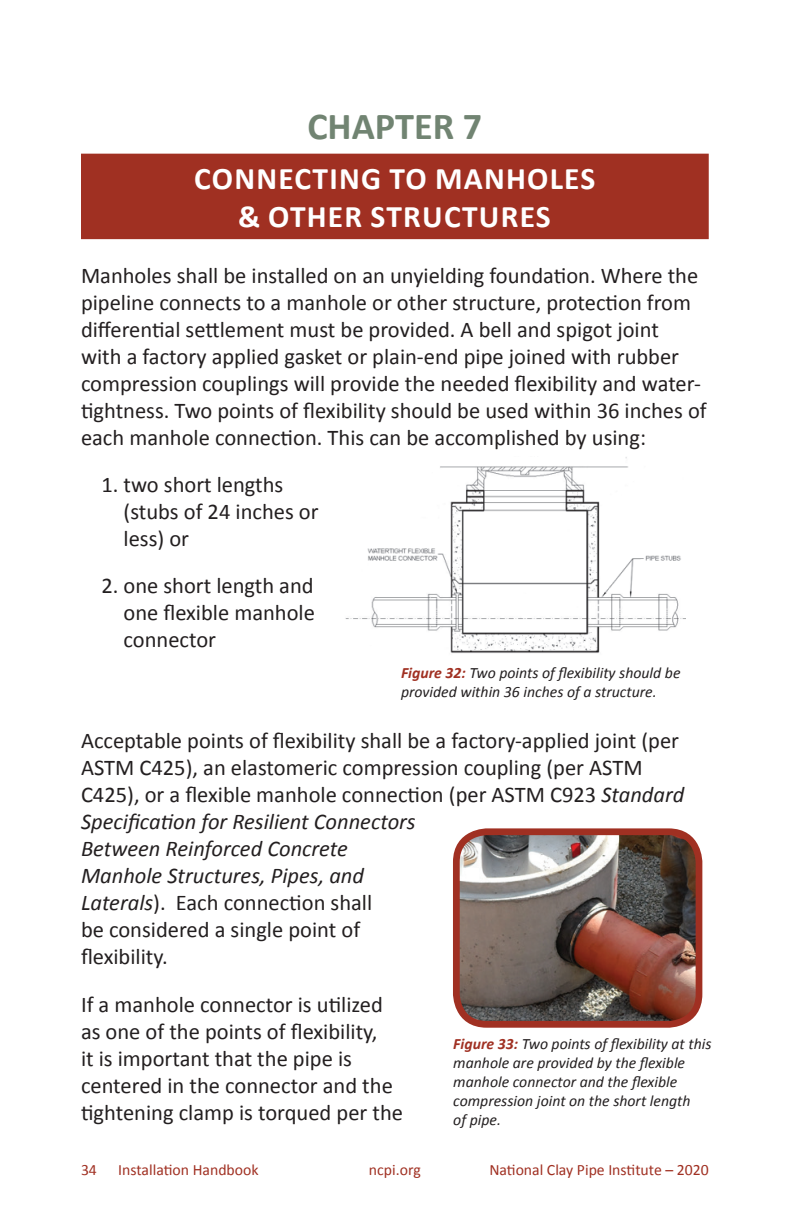
<style>
.page{position:relative;width:810px;height:1215px;background:#fff}
.page>*{position:absolute;margin:0;border:0;box-sizing:border-box;transform-origin:0 0}
.t1{font:700 38.25px "Calibri";color:#718472}
.t2{font:700 31.5px/38.2px "Calibri";letter-spacing:.04em;color:#fff}
.t3{font:22.5px/27px "Calibri";color:#231f20}
.t4{font:italic 15.75px/18.9px "Calibri";color:#231f20}
.t5{font:15.75px "Calibri";color:#a03022}
.s1{font-weight:700;color:#a03022}
.s2{font-style:italic}
</style>
<div class="page">
<div style="left:81px;top:154px;width:628px;height:85px;background:#a03022"></div>
<img style="left:345px;top:457px;width:340px;height:196px">
<img style="left:461px;top:836px;width:233px;height:184px">
<div style="left:453px;top:828px;width:249px;height:200px;border:7px solid #a03022;border-radius:30px"></div>
<p class="t1" style="left:307px;top:102px;width:176px">CHAPTER 7</p>
<p class="t2" style="left:194px;top:159px;width:99px">CONNECTI</p>
<p class="t2" style="left:238px;top:159px;width:327px;text-indent:101px">NG TO MANHOLES &amp; OTHER STRUCTURES</p>
<p class="t3" style="left:81px;top:262px;width:627px">Manholes shall be installed on an unyielding foundation. Where the pipeline connects to a manhole or other structure, protection from differential settlement must be provided. A bell and spigot joint<br>with a factory applied gasket or plain-end pipe joined with rubber compression couplings will provide the needed flexibility and water&shy;tightness. Two points of flexibility should be used within 36 inches of each manhole connection. This can be accomplished by using:</p>
<p class="t3" style="left:124px;top:471px;width:197px;text-indent:-22px">1. two short lengths (stubs of 24 inches or less) or</p>
<p class="t3" style="left:124px;top:572px;width:193px;text-align:justify;text-indent:-22px">2. one short length and one flexible manhole connector</p>
<p class="t4" style="left:401px;top:663px;width:281px"><span class="s1">Figure 32:</span> Two points of flexibility should be provided within 36 inches of a structure.</p>
<p class="t3" style="left:81px;top:728px;width:605px">Acceptable points of flexibility shall be a factory-applied joint (per ASTM C425), an elastomeric compression coupling (per ASTM C425), or a flexible manhole connection (per ASTM C923 <span class="s2">Standard Specification for Resilient Connectors<br>Between Reinforced Concrete<br>Manhole Structures, Pipes, and<br>Laterals</span>). Each connection shall<br>be considered a single point of<br>flexibility.</p>
<p class="t3" style="left:81px;top:991px;width:324px">If a manhole connector is utilized as one of the points of flexibility,<br>it is important that the pipe is centered in the connector and the tightening clamp is torqued per the</p>
<p class="t4" style="left:453px;top:1034px;width:260px"><span class="s1">Figure 33:</span> Two points of flexibility at this manhole are provided by the flexible manhole connector and the flexible compression joint on the short length<br>of pipe.</p>
<p class="t5" style="left:81px;top:1159px;width:17px">34</p>
<p class="t5" style="left:118px;top:1159px;width:142px">Installation Handbook</p>
<p class="t5" style="left:369px;top:1159px;width:53px">ncpi.org</p>
<p class="t5" style="left:489px;top:1159px;width:221px">National Clay Pipe Institute – 2020</p>
</div>
